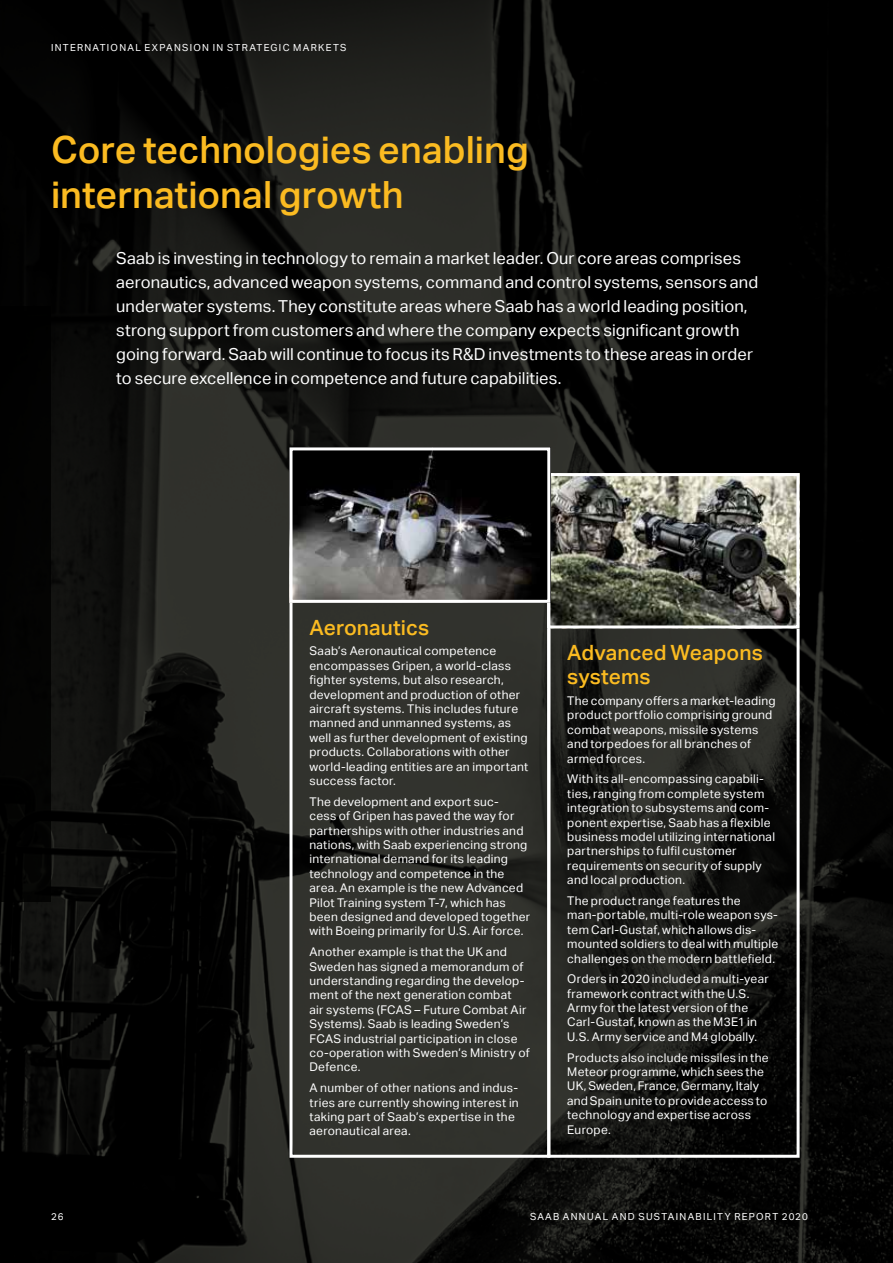
<style>
.page{position:relative;width:893px;height:1263px;background:#fff}
.page>*{position:absolute;margin:0;border:0;box-sizing:border-box;transform-origin:0 0}
.t1{font:500 37.5px/45px "Aktiv Grotesk";color:#fbbb21}
.t2{font:500 21px/24px "Aktiv Grotesk";letter-spacing:.005em;color:#fbbb21}
.t3{font:16.5px/24px "Aktiv Grotesk";letter-spacing:.01em;color:#fff}
.t4{font:12px/14.4px "Aktiv Grotesk";letter-spacing:.02em;color:#fff}
.t5{font:9.75px "Aktiv Grotesk";letter-spacing:.13em;color:#fff}
</style>
<div class="page">
<img style="left:0;top:0;width:893px;height:1263px">
<div style="left:547px;top:625px;width:253px;height:533px;border:3px solid #fff"></div>
<img style="left:551px;top:477px;width:244px;height:147px">
<div style="left:547px;top:473px;width:252px;height:155px;border:3px solid #fff"></div>
<div style="left:289px;top:600px;width:261px;height:558px;border:3px solid #fff"></div>
<img style="left:293px;top:451px;width:253px;height:148px">
<div style="left:289px;top:447px;width:261px;height:156px;border:3px solid #fff"></div>
<div style="left:0;top:306px;width:51px;height:596px;background:#030302"></div>
<p class="t5" style="left:51px;top:42px;width:297px">INTERNATIONAL EXPANSION IN STRATEGIC MARKETS</p>
<h1 class="t1" style="left:51px;top:127px;width:479px">Core technologies enabling international growth</h1>
<p class="t3" style="left:116px;top:246px;width:644px">Saab is investing in technology to remain a market leader. Our core areas comprises aeronautics, advanced weapon systems, command and control systems, sensors and underwater systems. They constitute areas where Saab has a world leading position, strong support from customers and where the company expects significant growth going forward. Saab will continue to focus its R&amp;D investments to these areas in order to secure excellence in competence and future capabilities.</p>
<h2 class="t2" style="left:309px;top:615px;width:121px">Aeronautics</h2>
<p class="t4" style="left:309px;top:644px;width:220px">Saab’s Aeronautical competence encompasses Gripen, a world-class fighter systems, but also research, development and production of other aircraft systems. This includes future manned and unmanned systems, as well as further development of existing products. Collaborations with other world-leading entities are an important success factor.</p>
<p class="t4" style="left:309px;top:794px;width:222px">The development and export suc-<br>cess of Gripen has paved the way for partnerships with other industries and nations, with Saab experiencing strong international demand for its leading technology and competence in the area. An example is the new Advanced Pilot Training system T-7, which has been designed and developed together with Boeing primarily for U.S. Air force.</p>
<p class="t4" style="left:309px;top:945px;width:222px">Another example is that the UK and Sweden has signed a memorandum of understanding regarding the develop&shy;ment of the next generation combat<br>air systems (FCAS – Future Combat Air Systems). Saab is leading Sweden’s FCAS industrial participation in close co-operation with Sweden’s Ministry of Defence.</p>
<p class="t4" style="left:309px;top:1081px;width:211px">A number of other nations and indus&shy;tries are currently showing interest in taking part of Saab’s expertise in the aeronautical area.</p>
<h2 class="t2" style="left:567px;top:641px;width:197px">Advanced Weapons systems</h2>
<p class="t4" style="left:567px;top:693px;width:210px">The company offers a market-leading product portfolio comprising ground combat weapons, missile systems and torpedoes for all branches of armed forces.</p>
<p class="t4" style="left:567px;top:772px;width:209px">With its all-encompassing capabili&shy;ties, ranging from complete system integration to subsystems and com&shy;ponent expertise, Saab has a flexible business model utilizing international partnerships to fulfil customer requirements on security of supply and local production.</p>
<p class="t4" style="left:567px;top:893px;width:213px">The product range features the man-portable, multi-role weapon sys&shy;tem Carl-Gustaf, which allows dis&shy;mounted soldiers to deal with multiple challenges on the modern battlefield.</p>
<p class="t4" style="left:567px;top:972px;width:203px">Orders in 2020 included a multi-year framework contract with the U.S.<br>Army for the latest version of the Carl-Gustaf, known as the M3E1 in U.S. Army service and M4 globally.</p>
<p class="t4" style="left:567px;top:1050px;width:203px">Products also include missiles in the<br>Meteor programme, which sees the<br>UK, Sweden, France, Germany, Italy and Spain unite to provide access to technology and expertise across<br>Europe.</p>
<p class="t5" style="left:51px;top:1211px;width:14px">26</p>
<p class="t5" style="left:530px;top:1211px;width:279px">SAAB ANNUAL AND SUSTAINABILITY REPORT 2020</p>
</div>
